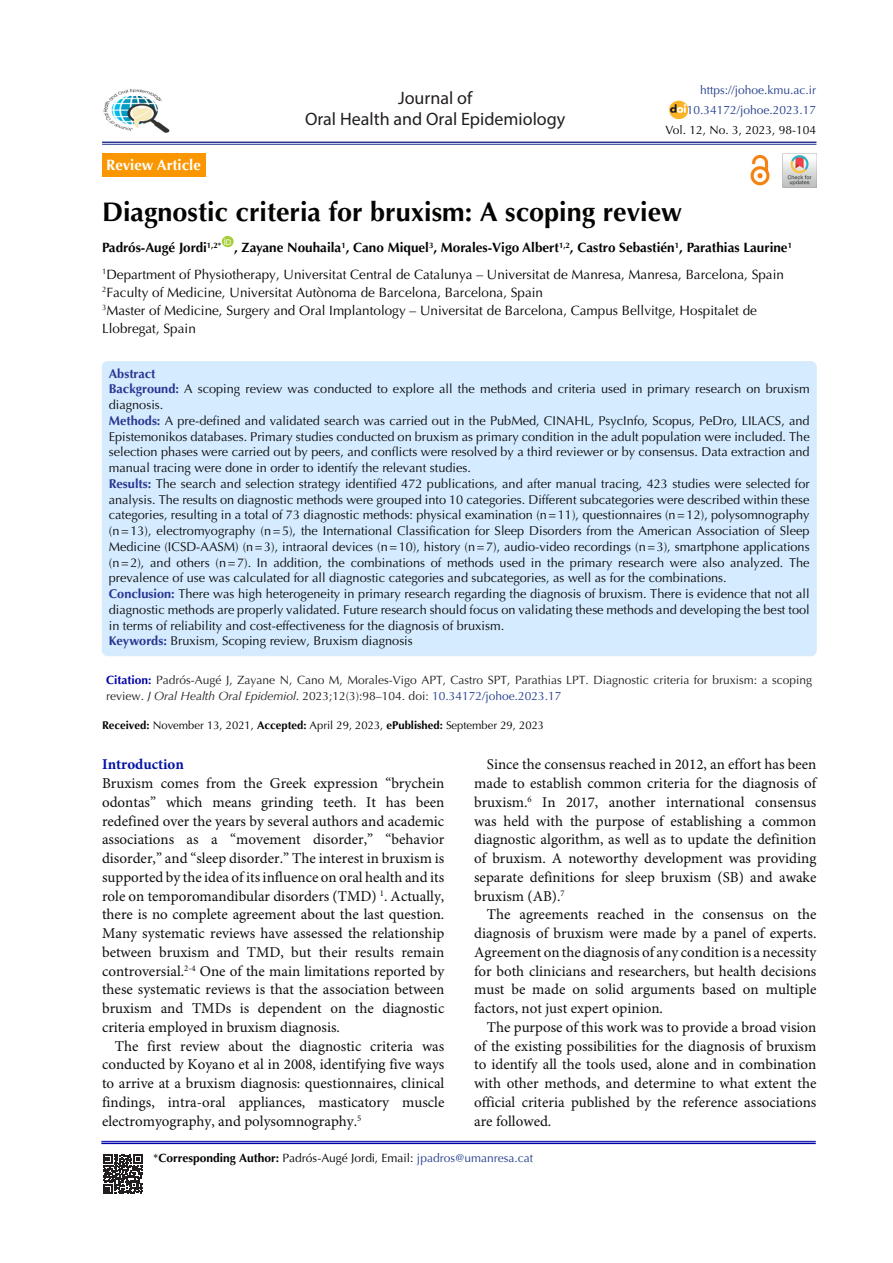
<style>
.page{position:relative;width:893px;height:1263px;background:#fff}
.page>*{position:absolute;margin:0;border:0;box-sizing:border-box;transform-origin:0 0}
.t1{font:700 27px "Optima LT Std";color:#040503}
.t2{font:18px "Myriad Pro";color:#231f20}
.t3{font:15px/18.8px "Minion Pro";color:#0d0d0d;text-align:justify}
.t4{font:700 15px "Optima LT Std";color:#fff}
.t5{font:700 15px "Minion Pro";color:#0012a7}
.t6{font:13.5px/18px "Optima LT Std";color:#040503}
.t7{font:700 13.5px "Optima LT Std";color:#040503}
.t8{font:12.75px/15.8px "Optima LT Std";color:#0d0d0d;text-align:justify}
.t9{font:700 12.75px "Optima LT Std";color:#293492}
.t10{font:12px/15.8px "Optima LT Std";color:#231f20}
.t11{font:12px "Optima LT Std";color:#040503}
.t12{font:12px "Optima LT Std";color:#253f8e}
.t13{font:11.25px "Optima LT Std";color:#040503}
.t14{font:7.8px "Arial";color:#fff}
.s1{font-weight:700;color:#293492}
.s2{font-weight:700;color:#28378f}
.s3{font-weight:700;color:#0000a7}
.s4{font-weight:700;color:#0012a7}
.s5{font-style:italic}
.s6{color:#253f8e}
.s7{font-weight:700}
</style>
<div class="page">
<hr style="left:101px;top:1141px;width:715px;height:1px;background:#0002a7">
<hr style="left:101px;top:1142px;width:715px;height:2px;background:#0002a7">
<img style="left:782px;top:153px;width:34px;height:34px">
<div style="left:222px;top:236px;width:12px;height:11px;background:#a6ce39;border-radius:50%"></div>
<hr style="left:102px;top:142px;width:714px;height:1px;background:#293492">
<hr style="left:102px;top:144px;width:714px;height:1px;background:#293492">
<div style="left:102px;top:153px;width:103px;height:23px;background:#fa9600"></div>
<svg style="left:103px;top:1154px;width:40px;height:40px"></svg>
<img style="left:750px;top:154px;width:20px;height:32px">
<img style="left:669px;top:101px;width:19px;height:18px">
<img style="left:103px;top:89px;width:67px;height:44px">
<div style="left:102px;top:362px;width:714px;height:294px;background:#d5ebff;border-radius:6px"></div>
<p class="t4" style="left:106px;top:156px;width:96px">Review Article</p>
<p class="t2" style="left:398px;top:87px;width:76px">Journal of</p>
<p class="t2" style="left:305px;top:108px;width:262px">Oral Health and Oral Epidemiology</p>
<p class="t12" style="left:700px;top:83px;width:118px">https://johoe.kmu.ac.ir</p>
<p class="t12" style="left:687px;top:103px;width:131px">10.34172/johoe.2023.17</p>
<p class="t11" style="left:665px;top:123px;width:152px">Vol. 12, No. 3, 2023, 98-104</p>
<p class="t1" style="left:102px;top:197px;width:582px">Diagnostic criteria for bruxism: A scoping review</p>
<p class="t7" style="left:102px;top:240px;width:121px">Padrós-Augé Jordi<sup>1,2*</sup></p>
<p class="t14" style="left:224px;top:237px;width:9px">ID</p>
<p class="t7" style="left:234px;top:240px;width:560px">, Zayane Nouhaila<sup>1</sup>, Cano Miquel<sup>3</sup>, Morales-Vigo Albert<sup>1,2</sup>, Castro Sebastién<sup>1</sup>, Parathias Laurine<sup>1</sup></p>
<p class="t6" style="left:102px;top:265px;width:683px"><sup>1</sup>Department of Physiotherapy, Universitat Central de Catalunya – Universitat de Manresa, Manresa, Barcelona, Spain</p>
<p class="t6" style="left:102px;top:283px;width:443px"><sup>2</sup>Faculty of Medicine, Universitat Autònoma de Barcelona, Barcelona, Spain</p>
<p class="t6" style="left:102px;top:301px;width:656px"><sup>3</sup>Master of Medicine, Surgery and Oral Implantology – Universitat de Barcelona, Campus Bellvitge, Hospitalet de<br>Llobregat, Spain</p>
<p class="t9" style="left:109px;top:366px;width:48px">Abstract</p>
<p class="t8" style="left:109px;top:381px;width:702px"><span class="s1">Background:</span> A scoping review was conducted to explore all the methods and criteria used in primary research on bruxism diagnosis.</p>
<p class="t8" style="left:109px;top:413px;width:702px"><span class="s2">Methods:</span> A pre-defined and validated search was carried out in the PubMed, CINAHL, PsycInfo, Scopus, PeDro, LILACS, and Epistemonikos databases. Primary studies conducted on bruxism as primary condition in the adult population were included. The selection phases were carried out by peers, and conflicts were resolved by a third reviewer or by consensus. Data extraction and manual tracing were done in order to identify the relevant studies.</p>
<p class="t8" style="left:109px;top:476px;width:702px"><span class="s2">Results:</span> The search and selection strategy identified 472 publications, and after manual tracing, 423 studies were selected for analysis. The results on diagnostic methods were grouped into 10 categories. Different subcategories were described within these categories, resulting in a total of 73 diagnostic methods: physical examination (n=11), questionnaires (n=12), polysomnography (n=13), electromyography (n=5), the International Classification for Sleep Disorders from the American Association of Sleep Medicine (ICSD-AASM) (n=3), intraoral devices (n=10), history (n=7), audio-video recordings (n=3), smartphone applications (n=2), and others (n=7). In addition, the combinations of methods used in the primary research were also analyzed. The prevalence of use was calculated for all diagnostic categories and subcategories, as well as for the combinations.</p>
<p class="t8" style="left:109px;top:586px;width:702px"><span class="s1">Conclusion:</span> There was high heterogeneity in primary research regarding the diagnosis of bruxism. There is evidence that not all diagnostic methods are properly validated. Future research should focus on validating these methods and developing the best tool in terms of reliability and cost-effectiveness for the diagnosis of bruxism.</p>
<p class="t8" style="left:109px;top:633px;width:305px"><span class="s1">Keywords:</span> Bruxism, Scoping review, Bruxism diagnosis</p>
<p class="t10" style="left:106px;top:672px;width:707px"><span class="s3">Citation</span><span class="s4">:</span> Padrós-Augé J, Zayane N, Cano M, Morales-Vigo APT, Castro SPT, Parathias LPT. Diagnostic criteria for bruxism: a scoping review. <span class="s5">J Oral Health Oral Epidemiol</span>. 2023;12(3):98–104. doi: <span class="s6">10.34172/johoe.2023.17</span></p>
<p class="t13" style="left:102px;top:719px;width:444px"><span class="s7">Received:</span> November 13, 2021, <span class="s7">Accepted:</span> April 29, 2023, <span class="s7">ePublished:</span> September 29, 2023</p>
<p class="t5" style="left:102px;top:754px;width:83px">Introduction</p>
<p class="t3" style="left:102px;top:774px;width:344px">Bruxism comes from the Greek expression “brychein odontas” which means grinding teeth. It has been redefined over the years by several authors and academic associations as a “movement disorder,” “behavior disorder,” and “sleep disorder.” The interest in bruxism is supported by the idea of its influence on oral health and its role on temporomandibular disorders (TMD) <sup>1</sup>. Actually, there is no complete agreement about the last question.<br>Many systematic reviews have assessed the relationship between bruxism and TMD, but their results remain controversial.<sup>2-4</sup> One of the main limitations reported by these systematic reviews is that the association between bruxism and TMDs is dependent on the diagnostic criteria employed in bruxism diagnosis.</p>
<p class="t3" style="left:102px;top:1037px;width:344px;text-indent:13px">The first review about the diagnostic criteria was conducted by Koyano et al in 2008, identifying five ways to arrive at a bruxism diagnosis: questionnaires, clinical findings, intra-oral appliances, masticatory muscle electromyography, and polysomnography.<sup>5</sup></p>
<p class="t3" style="left:474px;top:756px;width:344px;text-indent:13px">Since the consensus reached in 2012, an effort has been made to establish common criteria for the diagnosis of bruxism.<sup>6</sup> In 2017, another international consensus was held with the purpose of establishing a common diagnostic algorithm, as well as to update the definition of bruxism. A noteworthy development was providing separate definitions for sleep bruxism (SB) and awake bruxism (AB).<sup>7</sup></p>
<p class="t3" style="left:474px;top:906px;width:344px;text-indent:13px">The agreements reached in the consensus on the diagnosis of bruxism were made by a panel of experts.<br>Agreement on the diagnosis of any condition is a necessity for both clinicians and researchers, but health decisions must be made on solid arguments based on multiple factors, not just expert opinion.</p>
<p class="t3" style="left:474px;top:1018px;width:344px;text-indent:13px">The purpose of this work was to provide a broad vision of the existing possibilities for the diagnosis of bruxism to identify all the tools used, alone and in combination with other methods, and determine to what extent the official criteria published by the reference associations are followed.</p>
<p class="t11" style="left:153px;top:1151px;width:382px">*<span class="s7">Corresponding Author:</span> Padrós-Augé Jordi, Email: <span class="s6">jpadros@umanresa.cat</span></p>
</div>
